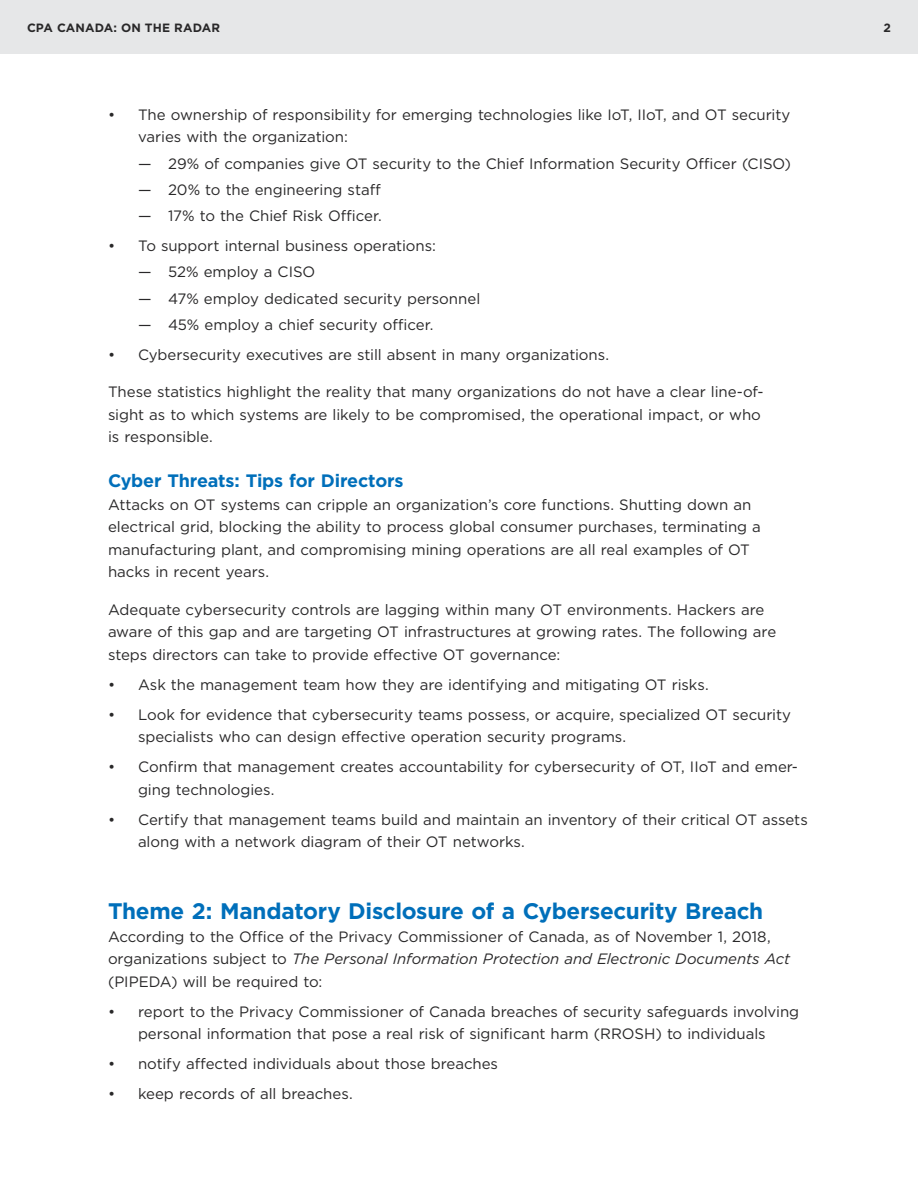
<style>
.page{position:relative;width:918px;height:1188px;background:#fff}
.page>*{position:absolute;margin:0;border:0;box-sizing:border-box;transform-origin:0 0}
.t1{font:700 22.5px "Gotham";letter-spacing:-.015em;color:#006fba}
.t2{font:700 18px "Gotham";letter-spacing:-.015em;color:#006fba}
.t3{font:15px/22.5px "Gotham";letter-spacing:-.005em;color:#292829}
.t4{font:700 12px "Gotham";letter-spacing:.005em;color:#292829}
.s1{font-style:italic}
</style>
<div class="page">
<div style="left:0;top:0;width:918px;height:54px;background:#e6e7e8"></div>
<p class="t4" style="left:27px;top:20px;width:195px">CPA CANADA: ON THE RADAR</p>
<p class="t4" style="left:884px;top:20px;width:9px">2</p>
<p class="t3" style="left:138px;top:103px;width:654px;text-indent:-30px">• The ownership of responsibility for emerging technologies like IoT, IIoT, and OT security varies with the organization:</p>
<p class="t3" style="left:138px;top:152px;width:654px">— 29% of companies give OT security to the Chief Information Security Officer (CISO)</p>
<p class="t3" style="left:138px;top:178px;width:244px">— 20% to the engineering staff</p>
<p class="t3" style="left:138px;top:204px;width:245px">— 17% to the Chief Risk Officer.</p>
<p class="t3" style="left:108px;top:234px;width:329px">• To support internal business operations:</p>
<p class="t3" style="left:138px;top:261px;width:179px">— 52% employ a CISO</p>
<p class="t3" style="left:138px;top:287px;width:344px">— 47% employ dedicated security personnel</p>
<p class="t3" style="left:138px;top:313px;width:297px">— 45% employ a chief security officer.</p>
<p class="t3" style="left:108px;top:343px;width:503px">• Cybersecurity executives are still absent in many organizations.</p>
<p class="t3" style="left:108px;top:381px;width:657px">These statistics highlight the reality that many organizations do not have a clear line-of&shy;sight as to which systems are likely to be compromised, the operational impact, or who is responsible.</p>
<p class="t2" style="left:108px;top:469px;width:297px">Cyber Threats: Tips for Directors</p>
<p class="t3" style="left:108px;top:493px;width:654px">Attacks on OT systems can cripple an organization’s core functions. Shutting down an electrical grid, blocking the ability to process global consumer purchases, terminating a manufacturing plant, and compromising mining operations are all real examples of OT hacks in recent years.</p>
<p class="t3" style="left:108px;top:598px;width:670px">Adequate cybersecurity controls are lagging within many OT environments. Hackers are aware of this gap and are targeting OT infrastructures at growing rates. The following are steps directors can take to provide effective OT governance:</p>
<p class="t3" style="left:108px;top:673px;width:602px">• Ask the management team how they are identifying and mitigating OT risks.</p>
<p class="t3" style="left:138px;top:703px;width:655px;text-indent:-30px">• Look for evidence that cybersecurity teams possess, or acquire, specialized OT security specialists who can design effective operation security programs.</p>
<p class="t3" style="left:138px;top:756px;width:662px;text-indent:-30px">• Confirm that management creates accountability for cybersecurity of OT, IIoT and emer&shy;ging technologies.</p>
<p class="t3" style="left:138px;top:808px;width:671px;text-indent:-30px">• Certify that management teams build and maintain an inventory of their critical OT assets along with a network diagram of their OT networks.</p>
<h1 class="t1" style="left:108px;top:897px;width:657px">Theme 2: Mandatory Disclosure of a Cybersecurity Breach</h1>
<p class="t3" style="left:108px;top:925px;width:684px">According to the Office of the Privacy Commissioner of Canada, as of November 1, 2018, organizations subject to <span class="s1">The Personal Information Protection and Electronic Documents Act </span>(PIPEDA) will be required to:</p>
<p class="t3" style="left:108px;top:1000px;width:693px;text-align:center">• report to the Privacy Commissioner of Canada breaches of security safeguards involving personal information that pose a real risk of significant harm (RROSH) to individuals</p>
<p class="t3" style="left:108px;top:1053px;width:392px">• notify affected individuals about those breaches</p>
<p class="t3" style="left:108px;top:1083px;width:246px">• keep records of all breaches.</p>
</div>
